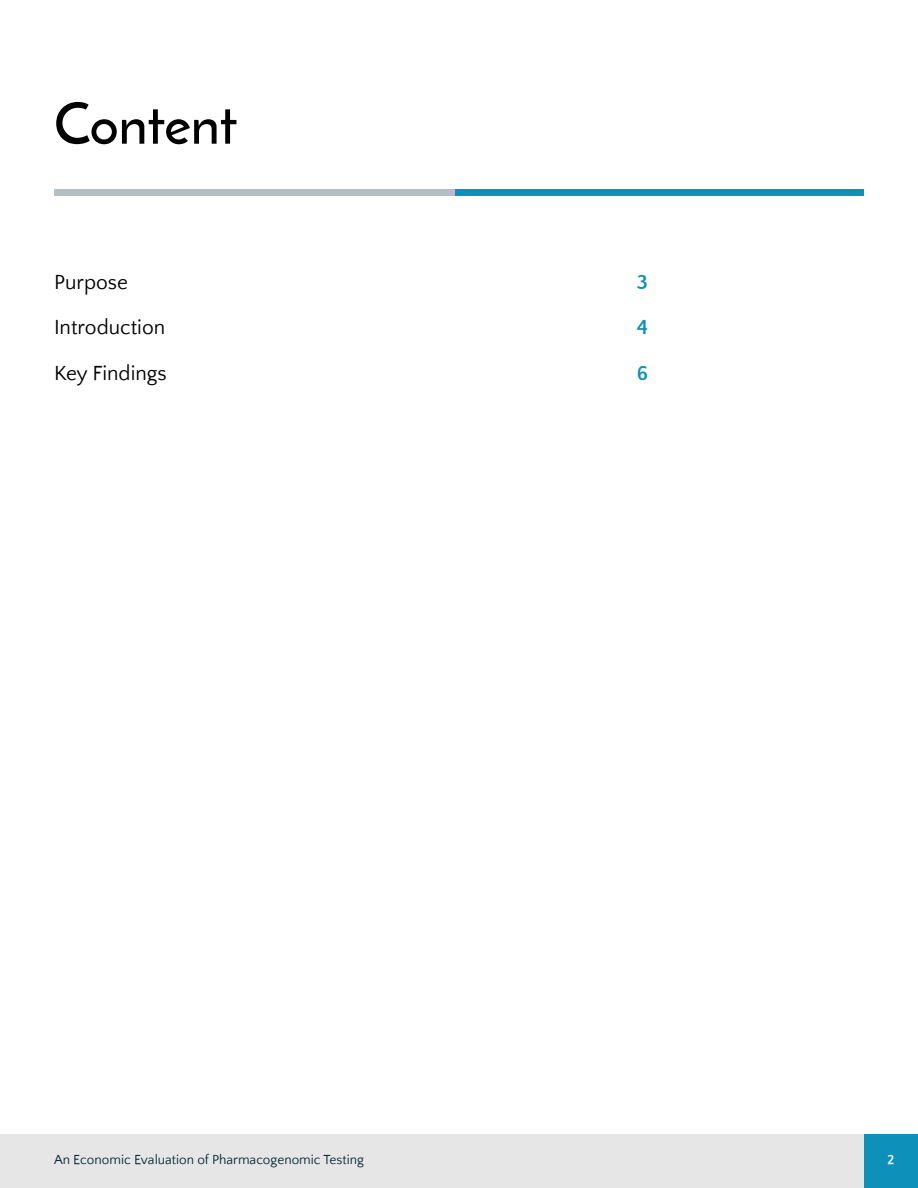
<style>
.page{position:relative;width:918px;height:1188px;background:#fff}
.page>*{position:absolute;margin:0;border:0;box-sizing:border-box;transform-origin:0 0}
.t1{font:57px "Reem Kufi";color:#000}
.t2{font:21px "Quattrocento Sans";color:#000}
.t3{font:700 21px "Quattrocento Sans";color:#0d91bb}
.t4{font:13.5px "Quattrocento Sans";color:#072a35}
.t5{font:700 13.5px "Quattrocento Sans";color:#fff}
</style>
<div class="page">
<div style="left:0;top:1134px;width:872px;height:54px;background:#e7e6e6"></div>
<div style="left:864px;top:1134px;width:54px;height:54px;background:#0d91bb"></div>
<div style="left:54px;top:189px;width:408px;height:7px;background:#b3bfc2"></div>
<div style="left:456px;top:189px;width:408px;height:7px;background:#0d91bb"></div>
<h1 class="t1" style="left:54px;top:86px;width:185px">Content</h1>
<h2 class="t2" style="left:54px;top:271px;width:76px">Purpose</h2>
<h2 class="t3" style="left:637px;top:271px;width:13px">3</h2>
<h2 class="t2" style="left:54px;top:317px;width:113px">Introduction</h2>
<h2 class="t3" style="left:637px;top:317px;width:13px">4</h2>
<h2 class="t2" style="left:54px;top:362px;width:114px">Key Findings</h2>
<h2 class="t3" style="left:637px;top:362px;width:13px">6</h2>
<p class="t4" style="left:54px;top:1152px;width:312px">An Economic Evaluation of Pharmacogenomic Testing</p>
<p class="t5" style="left:888px;top:1152px;width:8px">2</p>
</div>
